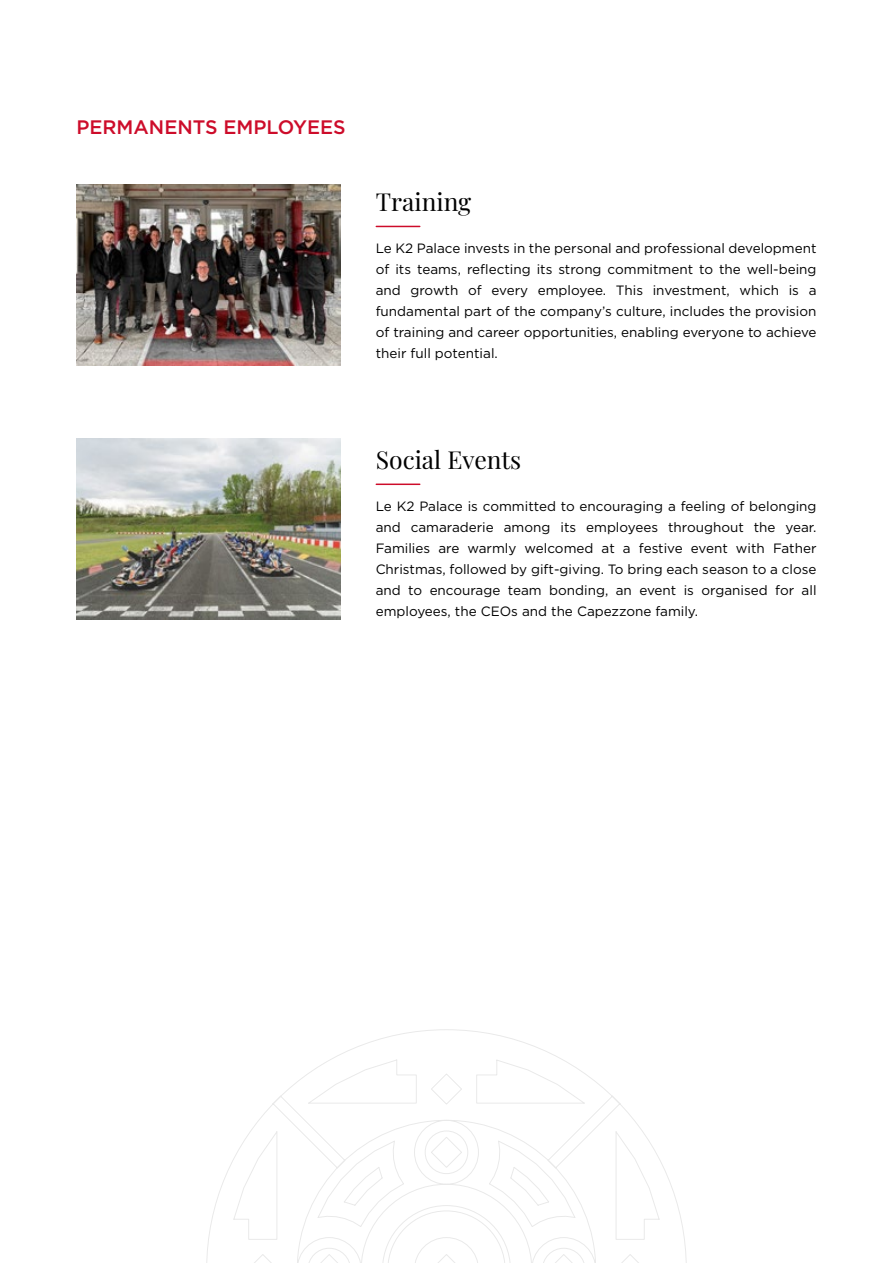
<style>
.page{position:relative;width:893px;height:1263px;background:#fff}
.page>*{position:absolute;margin:0;border:0;box-sizing:border-box;transform-origin:0 0}
.t1{font:24.75px "Playfair Display";color:#000}
.t2{font:500 19.5px "Gotham";color:#cd0c2a}
.t3{font:13.5px/21px "Gotham";color:#000;text-align:justify}
</style>
<div class="page">
<svg style="left:206px;top:1029px;width:481px;height:234px"></svg>
<hr style="left:376px;top:483px;width:44px;height:2px;background:#cd0c2a">
<img style="left:76px;top:438px;width:265px;height:181px">
<hr style="left:376px;top:226px;width:44px;height:1px;background:#cd0c2a">
<img style="left:76px;top:184px;width:265px;height:182px">
<h2 class="t2" style="left:76px;top:114px;width:271px">PERMANENTS EMPLOYEES</h2>
<h1 class="t1" style="left:376px;top:182px;width:97px">Training</h1>
<p class="t3" style="left:376px;top:237px;width:442px">Le K2 Palace invests in the personal and professional development of its teams, reflecting its strong commitment to the well-being and growth of every employee. This investment, which is a fundamental part of the company’s culture, includes the provision of training and career opportunities, enabling everyone to achieve their full potential.</p>
<h1 class="t1" style="left:376px;top:440px;width:147px">Social Events</h1>
<p class="t3" style="left:376px;top:495px;width:442px">Le K2 Palace is committed to encouraging a feeling of belonging and camaraderie among its employees throughout the year.<br>Families are warmly welcomed at a festive event with Father Christmas, followed by gift-giving. To bring each season to a close and to encourage team bonding, an event is organised for all employees, the CEOs and the Capezzone family.</p>
</div>
